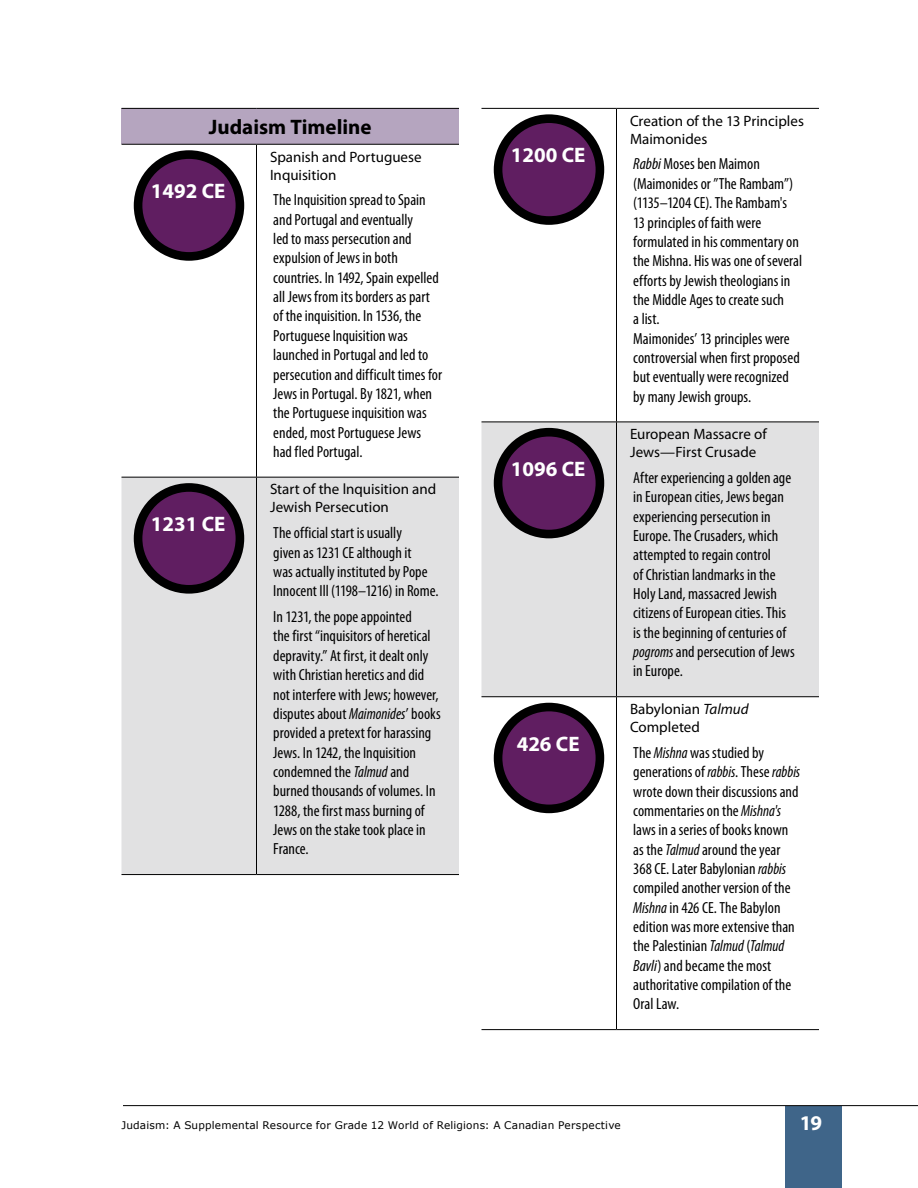
<style>
.page{position:relative;width:918px;height:1188px;background:#fff}
.page>*{position:absolute;margin:0;border:0;box-sizing:border-box;transform-origin:0 0}
.t1{font:700 21px "Myriad Pro";color:#fff}
.t2{font:700 21px "Myriad Pro";letter-spacing:-.005em;color:#000}
.t3{font:condensed 16.2px/19.4px "Myriad Pro";color:#000}
.t4{font:15px/18px "Myriad Pro";color:#000}
.t5{font:10.5px "Verdana";letter-spacing:.015em;color:#000}
.s1{font-style:italic}
</style>
<div class="page">
<div style="left:785px;top:1106px;width:57px;height:82px;background:#3f6589"></div>
<hr style="left:123px;top:1105px;width:795px;height:1px;background:#000">
<div style="left:122px;top:108px;width:337px;height:36px;background:#b5a5bf"></div>
<div style="left:122px;top:478px;width:337px;height:396px;background:#e1e1e2"></div>
<hr style="left:122px;top:108px;width:134px;height:1px;background:#000">
<hr style="left:256px;top:108px;width:203px;height:1px;background:#000">
<hr style="left:122px;top:144px;width:134px;height:1px;background:#000">
<hr style="left:256px;top:144px;width:203px;height:1px;background:#000">
<hr style="left:256px;top:145px;width:1px;height:332px;background:#000">
<hr style="left:122px;top:477px;width:134px;height:1px;background:#000">
<hr style="left:256px;top:477px;width:203px;height:1px;background:#000">
<hr style="left:256px;top:478px;width:1px;height:396px;background:#000">
<hr style="left:122px;top:874px;width:134px;height:1px;background:#000">
<hr style="left:256px;top:874px;width:203px;height:1px;background:#000">
<div style="left:138px;top:155px;width:102px;height:101px;background:#601e61;border-radius:50%"></div>
<div style="left:134px;top:150px;width:110px;height:111px;border:9px solid #000;border-radius:50%"></div>
<div style="left:138px;top:487px;width:102px;height:102px;background:#601e61;border-radius:50%"></div>
<div style="left:134px;top:483px;width:110px;height:111px;border:9px solid #000;border-radius:50%"></div>
<div style="left:482px;top:423px;width:337px;height:273px;background:#e1e1e2"></div>
<hr style="left:482px;top:108px;width:134px;height:1px;background:#000">
<hr style="left:616px;top:108px;width:203px;height:1px;background:#000">
<hr style="left:616px;top:109px;width:1px;height:313px;background:#000">
<hr style="left:482px;top:422px;width:134px;height:1px;background:#000">
<hr style="left:616px;top:422px;width:203px;height:1px;background:#000">
<hr style="left:616px;top:422px;width:1px;height:274px;background:#000">
<hr style="left:482px;top:696px;width:134px;height:1px;background:#000">
<hr style="left:616px;top:696px;width:203px;height:1px;background:#000">
<hr style="left:616px;top:697px;width:1px;height:332px;background:#000">
<hr style="left:482px;top:1029px;width:134px;height:1px;background:#000">
<hr style="left:616px;top:1029px;width:203px;height:1px;background:#000">
<div style="left:498px;top:119px;width:102px;height:102px;background:#601e61;border-radius:50%"></div>
<div style="left:494px;top:114px;width:110px;height:111px;border:9px solid #000;border-radius:50%"></div>
<div style="left:498px;top:432px;width:102px;height:102px;background:#601e61;border-radius:50%"></div>
<div style="left:494px;top:428px;width:110px;height:110px;border:9px solid #000;border-radius:50%"></div>
<div style="left:498px;top:707px;width:102px;height:102px;background:#601e61;border-radius:50%"></div>
<div style="left:494px;top:703px;width:110px;height:110px;border:9px solid #000;border-radius:50%"></div>
<p class="t2" style="left:209px;top:113px;width:164px">Judaism Timeline</p>
<p class="t1" style="left:151px;top:177px;width:76px">1492 CE</p>
<p class="t1" style="left:151px;top:510px;width:76px">1231 CE</p>
<p class="t4" style="left:270px;top:147px;width:153px">Spanish and Portuguese<br>Inquisition</p>
<p class="t3" style="left:273px;top:190px;width:170px">The Inquisition spread to Spain and Portugal and eventually<br>led to mass persecution and expulsion of Jews in both countries. In 1492, Spain expelled all Jews from its borders as part of the inquisition. In 1536, the<br>Portuguese Inquisition was launched in Portugal and led to persecution and difficult times for<br>Jews in Portugal. By 1821, when the Portuguese inquisition was ended, most Portuguese Jews had fled Portugal.</p>
<p class="t4" style="left:270px;top:480px;width:168px">Start of the lnquisition and<br>Jewish Persecution</p>
<p class="t3" style="left:273px;top:523px;width:167px">The official start is usually<br>given as 1231 CE although it<br>was actually instituted by Pope<br>Innocent Ill (1198–1216) in Rome.</p>
<p class="t3" style="left:273px;top:607px;width:169px">In 1231, the pope appointed<br>the first “inquisitors of heretical depravity.” At first, it dealt only with Christian heretics and did not interfere with Jews; however, disputes about <span class="s1">Maimonides</span>’ books provided a pretext for harassing<br>Jews. In 1242, the Inquisition condemned the <span class="s1">Talmud</span> and burned thousands of volumes. In<br>1288, the first mass burning of<br>Jews on the stake took place in<br>France.</p>
<p class="t1" style="left:511px;top:141px;width:76px">1200 CE</p>
<p class="t1" style="left:511px;top:455px;width:76px">1096 CE</p>
<p class="t1" style="left:517px;top:730px;width:64px">426 CE</p>
<p class="t4" style="left:630px;top:111px;width:175px">Creation of the 13 Principles<br>Maimonides</p>
<p class="t3" style="left:633px;top:154px;width:170px"><span class="s1">Rabbi</span> Moses ben Maimon (Maimonides or ”The Rambam”) (1135–1204 CE). The Rambam's<br>13 principles of faith were formulated in his commentary on the Mishna. His was one of several efforts by Jewish theologians in the Middle Ages to create such<br>a list.<br>Maimonides’ 13 principles were controversial when first proposed but eventually were recognized by many Jewish groups.</p>
<p class="t4" style="left:630px;top:425px;width:138px">European Massacre of<br>Jews—First Crusade</p>
<p class="t3" style="left:633px;top:468px;width:163px">After experiencing a golden age in European cities, Jews began experiencing persecution in<br>Europe. The Crusaders, which attempted to regain control<br>of Christian landmarks in the<br>Holy Land, massacred Jewish citizens of European cities. This is the beginning of centuries of <span class="s1">pogroms</span> and persecution of Jews in Europe.</p>
<p class="t4" style="left:630px;top:700px;width:120px">Babylonian <span class="s1">Talmud<br></span>Completed</p>
<p class="t3" style="left:633px;top:743px;width:169px">The <span class="s1">Mishna</span> was studied by generations of <span class="s1">rabbis</span>. These <span class="s1">rabbis </span>wrote down their discussions and commentaries on the <span class="s1">Mishna's </span>laws in a series of books known as the <span class="s1">Talmud</span> around the year<br>368 CE. Later Babylonian <span class="s1">rabbis </span>compiled another version of the<br><span class="s1">Mishna</span> in 426 CE. The Babylon edition was more extensive than the Palestinian <span class="s1">Talmud</span> (<span class="s1">Talmud<br>Bavli</span>) and became the most authoritative compilation of the<br>Oral Law.</p>
<p class="t5" style="left:122px;top:1118px;width:501px">Judaism: A Supplemental Resource for Grade 12 World of Religions: A Canadian Perspective</p>
<p class="t1" style="left:800px;top:1109px;width:24px">19</p>
</div>
